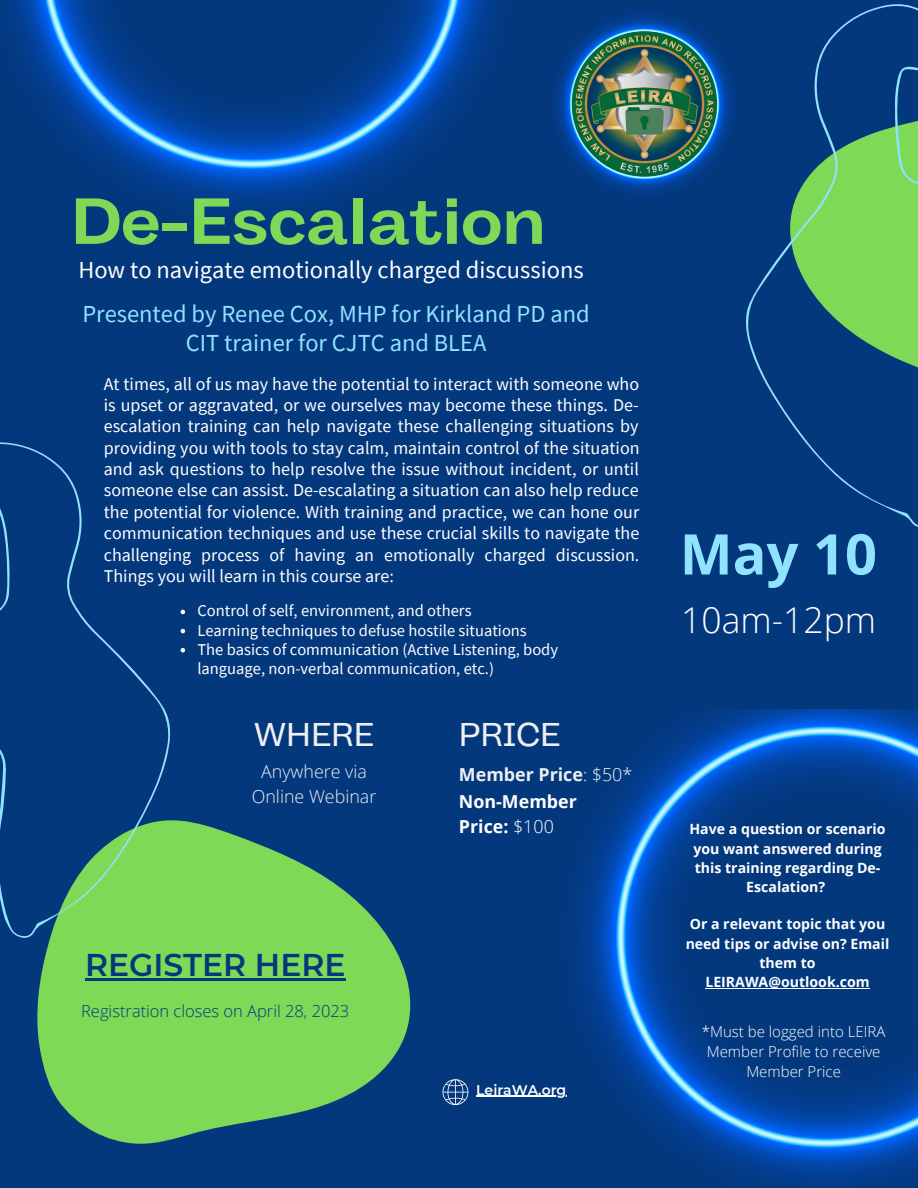
<style>
.page{position:relative;width:918px;height:1188px;background:#04387d}
.page>*{position:absolute;margin:0;border:0;box-sizing:border-box;transform-origin:0 0}
.t1{font:700 64.95px "Body Grotesque Fit";color:#7ed957}
.t2{font:700 56.1px "Open Sans";color:#90e3ff}
.t3{font:300 35.4px "Open Sans";color:#fff}
.t4{font:33px "Body Grotesque Fit";color:#eeeff1}
.t5{font:600 31.5px "Montserrat";color:#04387d}
.t6{font:24.45px/29.2px "Source Sans Pro";color:#90e3ff;text-align:center}
.t7{font:24.45px "Source Sans Pro";color:#fff}
.t8{font:18px/21.3px "Source Sans Pro";color:#fff;text-align:justify}
.t9{font:300 17.85px/24.8px "Open Sans";color:#eeeff1;text-align:center}
.t10{font:700 17.85px/24.8px "Open Sans";color:#fff}
.t11{font:700 17.85px "Open Sans";color:#eeeff1}
.t12{font:16.5px/19.2px "Source Sans Pro";color:#fff}
.t13{font:300 16.5px "Open Sans";color:#04387d}
.t14{font:300 15px/20.2px "Open Sans";color:#fff;text-align:center}
.t15{font:700 14.1px/19.4px "Open Sans";color:#fff;text-align:center}
.t16{font:600 13.95px "Montserrat";color:#fff}
.s1{font-weight:300}
</style>
<div class="page">
<svg style="left:37px;top:841px;width:419px;height:303px;fill:#7ed957"></svg>
<svg style="left:0;top:442px;width:252px;height:502px"></svg>
<img style="left:544px;top:710px;width:374px;height:478px">
<img style="left:5px;top:0;width:494px;height:209px">
<img style="left:555px;top:15px;width:116px;height:178px">
<img style="left:572px;top:31px;width:145px;height:146px;border-radius:50%">
<svg style="left:443px;top:1079px;width:25px;height:26px"></svg>
<hr style="left:476px;top:1096px;width:90px;height:1px;background:#fff">
<svg style="left:671px;top:4px;width:247px;height:523px"></svg>
<svg style="left:181px;top:610px;width:4px;height:4px"></svg>
<svg style="left:181px;top:629px;width:4px;height:4px"></svg>
<svg style="left:181px;top:648px;width:4px;height:4px"></svg>
<hr style="left:85px;top:979px;width:260px;height:2px;background:#04387d">
<hr style="left:705px;top:988px;width:165px;height:1px;background:#fff">
<h1 class="t1" style="left:71px;top:184px;width:477px">De-Escalation</h1>
<h3 class="t7" style="left:78px;top:254px;width:507px">How to navigate emotionally charged discussions</h3>
<h3 class="t6" style="left:82px;top:299px;width:509px">Presented by Renee Cox, MHP for Kirkland PD and<br>CIT trainer for CJTC and BLEA</h3>
<p class="t8" style="left:104px;top:372px;width:537px">At times, all of us may have the potential to interact with someone who is upset or aggravated, or we ourselves may become these things. De&shy;escalation training can help navigate these challenging situations by providing you with tools to stay calm, maintain control of the situation and ask questions to help resolve the issue without incident, or until someone else can assist. De-escalating a situation can also help reduce the potential for violence. With training and practice, we can hone our communication techniques and use these crucial skills to navigate the challenging process of having an emotionally charged discussion.<br>Things you will learn in this course are:</p>
<p class="t12" style="left:197px;top:601px;width:362px">Control of self, environment, and others<br>Learning techniques to defuse hostile situations<br>The basics of communication (Active Listening, body language, non-verbal communication, etc.)</p>
<h3 class="t4" style="left:254px;top:716px;width:121px">WHERE</h3>
<p class="t9" style="left:252px;top:759px;width:126px">Anywhere via<br>Online Webinar</p>
<h3 class="t5" style="left:85px;top:946px;width:262px">REGISTER HERE</h3>
<p class="t13" style="left:81px;top:999px;width:270px">Registration closes on April 28, 2023</p>
<h3 class="t4" style="left:459px;top:716px;width:103px">PRICE</h3>
<p class="t11" style="left:459px;top:762px;width:175px">Member Price<span class="s1">: $50*</span></p>
<p class="t10" style="left:459px;top:789px;width:119px">Non-Member<br>Price: <span class="s1">$100</span></p>
<p class="t16" style="left:476px;top:1081px;width:92px">LeiraWA.org</p>
<h2 class="t2" style="left:680px;top:515px;width:199px">May 10</h2>
<h3 class="t3" style="left:681px;top:596px;width:196px">10am-12pm</h3>
<p class="t15" style="left:689px;top:819px;width:198px">Have a question or scenario you want answered during this training regarding De-<br>Escalation?</p>
<p class="t15" style="left:686px;top:914px;width:205px">Or a relevant topic that you need tips or advise on? Email them to<br>LEIRAWA@outlook.com</p>
<p class="t14" style="left:702px;top:1021px;width:185px">*Must be logged into LEIRA<br>Member Profile to receive<br>Member Price</p>
</div>
